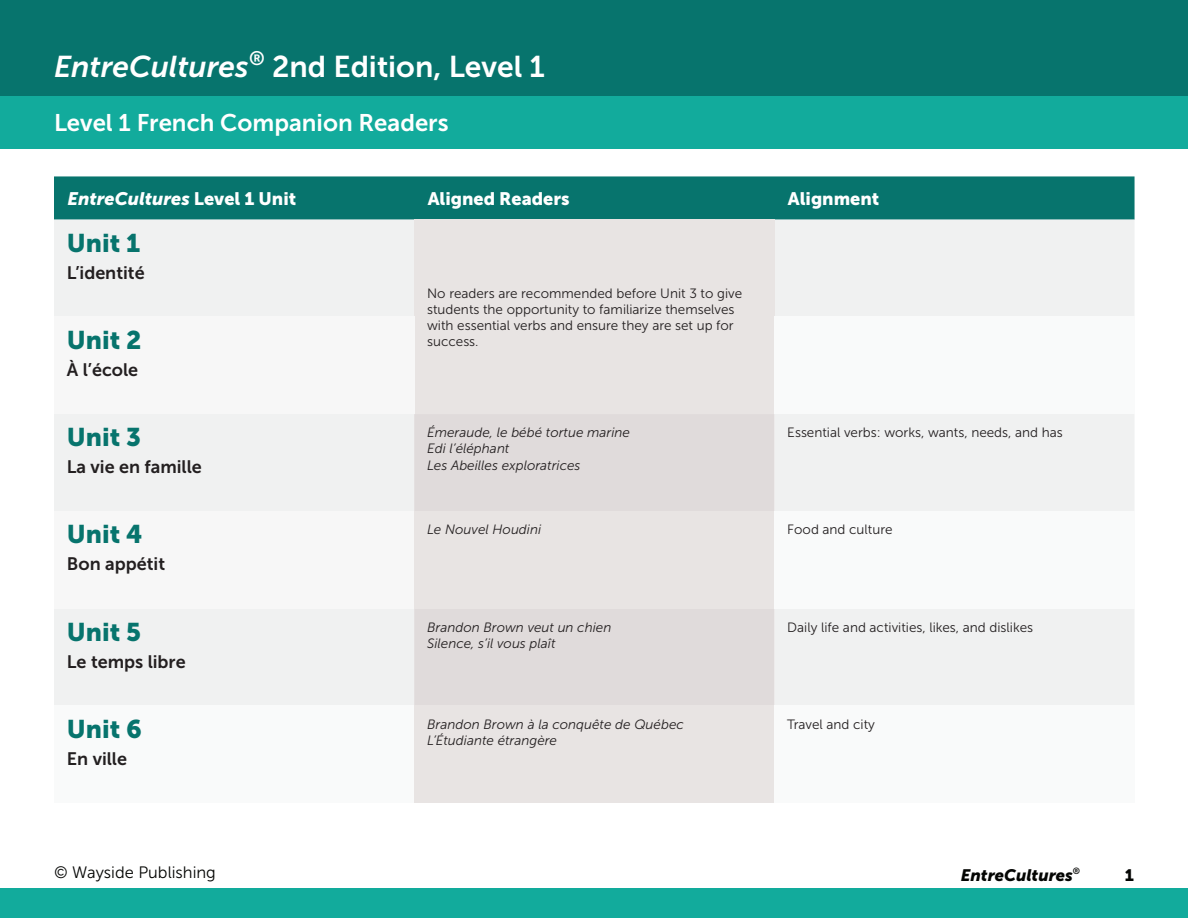
<style>
.page{position:relative;width:1188px;height:918px;background:#fff}
.page>*{position:absolute;margin:0;border:0;box-sizing:border-box;transform-origin:0 0}
.t1{font:30px "Museo Sans 700";color:#fff}
.t2{font:25.5px "Museo Sans 900";color:#07746d}
.t3{font:24px "Museo Sans 700";color:#fff}
.t4{font:18px "Museo Sans 700";color:#231f20}
.t5{font:italic 18px "Museo Sans 900";color:#fff}
.t6{font:18px "Museo Sans 900";color:#fff}
.t7{font:16.5px "Museo Sans 300";color:#040503}
.t8{font:italic 16.5px "Museo Sans 900";color:#040503}
.t9{font:16.5px "Museo Sans 900";color:#040503}
.t10{font:13.5px/16.2px "Museo Sans 300";color:#231f20}
.t11{font:italic 13.5px "Museo Sans 300";color:#231f20}
.t12{font:9px "Museo Sans 700";color:#040503}
.s1{font-style:italic}
.s2{font-style:normal}
</style>
<div class="page">
<div style="left:54px;top:176px;width:1081px;height:44px;background:#07746d"></div>
<div style="left:54px;top:220px;width:1080px;height:485px;background:#f0f1f1"></div>
<div style="left:414px;top:220px;width:360px;height:194px;background:#e8e4e3"></div>
<div style="left:54px;top:317px;width:360px;height:97px;background:#f7f7f7"></div>
<div style="left:774px;top:317px;width:361px;height:97px;background:#f9fafa"></div>
<div style="left:414px;top:414px;width:360px;height:292px;background:#e0dbdb"></div>
<div style="left:54px;top:511px;width:360px;height:97px;background:#f7f7f7"></div>
<div style="left:414px;top:511px;width:360px;height:97px;background:#e8e4e3"></div>
<div style="left:774px;top:511px;width:361px;height:97px;background:#f9fafa"></div>
<div style="left:54px;top:706px;width:360px;height:97px;background:#f9fafa"></div>
<div style="left:414px;top:706px;width:360px;height:97px;background:#e8e4e3"></div>
<div style="left:774px;top:706px;width:361px;height:97px;background:#f9fafa"></div>
<div style="left:0;top:0;width:1188px;height:96px;background:#07746d"></div>
<div style="left:0;top:96px;width:1188px;height:52px;background:#12ab9c"></div>
<div style="left:0;top:889px;width:1188px;height:29px;background:#12ab9c"></div>
<p class="t1" style="left:54px;top:49px;width:492px"><span class="s1">EntreCultures</span><sup>®</sup> 2nd Edition, Level 1</p>
<p class="t3" style="left:54px;top:109px;width:396px">Level 1 French Companion Readers</p>
<p class="t5" style="left:68px;top:188px;width:230px">EntreCultures <span class="s2">Level 1 Unit</span></p>
<p class="t6" style="left:428px;top:188px;width:143px">Aligned Readers</p>
<p class="t6" style="left:788px;top:188px;width:93px">Alignment</p>
<p class="t2" style="left:67px;top:228px;width:75px">Unit 1</p>
<p class="t4" style="left:67px;top:263px;width:79px">L’identité</p>
<p class="t10" style="left:427px;top:285px;width:317px">No readers are recommended before Unit 3 to give students the opportunity to familiarize themselves with essential verbs and ensure they are set up for</p>
<p class="t2" style="left:67px;top:326px;width:76px">Unit 2</p>
<p class="t10" style="left:427px;top:334px;width:53px">success.</p>
<p class="t4" style="left:67px;top:360px;width:73px">À l’école</p>
<p class="t2" style="left:67px;top:423px;width:76px">Unit 3</p>
<p class="t4" style="left:67px;top:457px;width:136px">La vie en famille</p>
<p class="t2" style="left:67px;top:520px;width:77px">Unit 4</p>
<p class="t4" style="left:67px;top:554px;width:100px">Bon appétit</p>
<p class="t2" style="left:67px;top:617px;width:76px">Unit 5</p>
<p class="t4" style="left:67px;top:651px;width:120px">Le temps libre</p>
<p class="t2" style="left:67px;top:714px;width:77px">Unit 6</p>
<p class="t4" style="left:67px;top:749px;width:62px">En ville</p>
<p class="t11" style="left:427px;top:425px;width:204px">Émeraude, le bébé tortue marine</p>
<p class="t11" style="left:427px;top:441px;width:84px">Edi l’éléphant</p>
<p class="t11" style="left:427px;top:458px;width:155px">Les Abeilles exploratrices</p>
<p class="t10" style="left:787px;top:425px;width:277px">Essential verbs: works, wants, needs, and has</p>
<p class="t11" style="left:427px;top:522px;width:116px">Le Nouvel Houdini</p>
<p class="t10" style="left:787px;top:522px;width:107px">Food and culture</p>
<p class="t11" style="left:427px;top:620px;width:186px">Brandon Brown veut un chien</p>
<p class="t11" style="left:427px;top:636px;width:130px">Silence, s’il vous plaît</p>
<p class="t11" style="left:427px;top:717px;width:258px">Brandon Brown à la conquête de Québec</p>
<p class="t11" style="left:427px;top:733px;width:131px">L’Étudiante étrangère</p>
<p class="t10" style="left:787px;top:619px;width:247px">Daily life and activities, likes, and dislikes</p>
<p class="t10" style="left:787px;top:716px;width:89px">Travel and city</p>
<p class="t7" style="left:54px;top:863px;width:163px">© Wayside Publishing</p>
<p class="t9" style="left:1125px;top:866px;width:11px">1</p>
<p class="t8" style="left:961px;top:866px;width:114px">EntreCultures</p>
<p class="t12" style="left:1073px;top:866px;width:9px">®</p>
</div>
